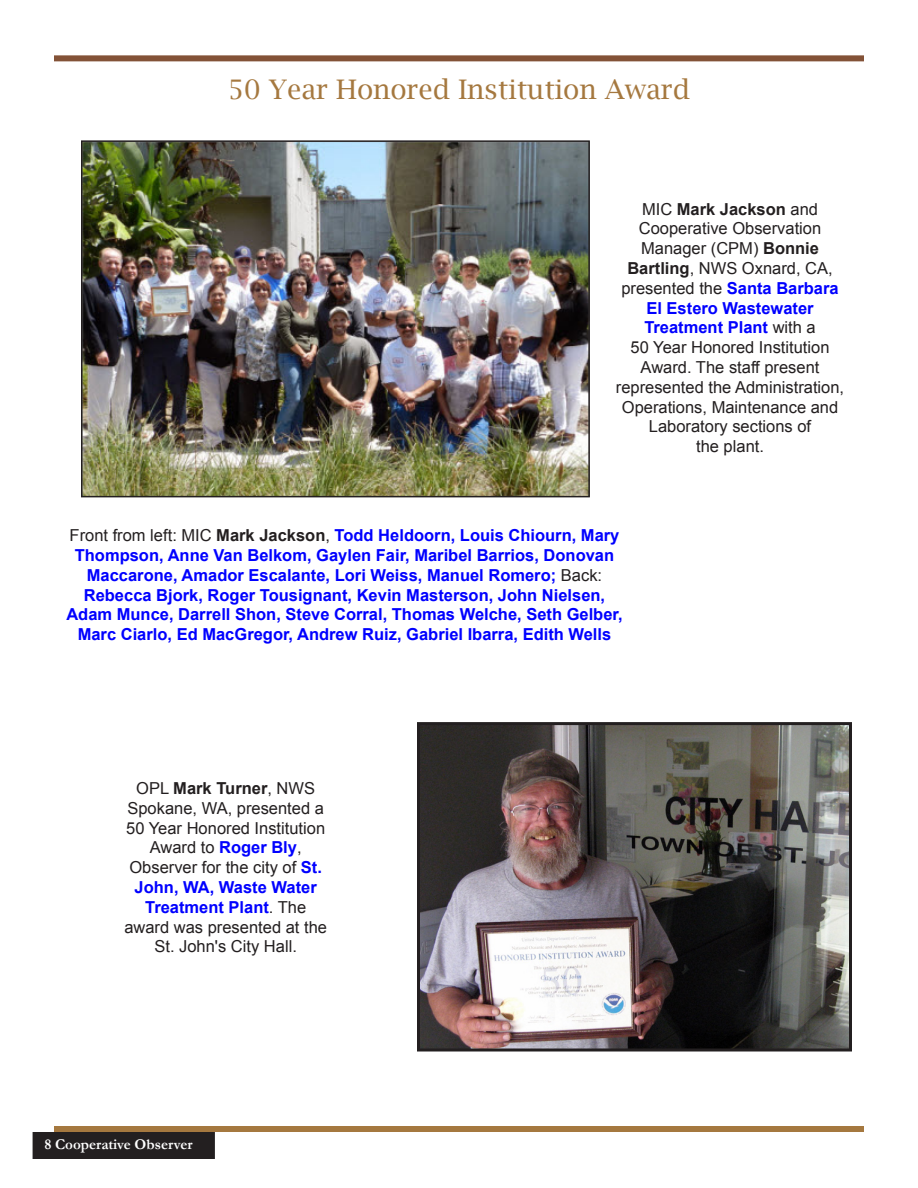
<style>
.page{position:relative;width:918px;height:1188px;background:#fff}
.page>*{position:absolute;margin:0;border:0;box-sizing:border-box;transform-origin:0 0}
.Headline{font:27px "Lucida Bright";color:#a5783f}
.cap1{font:16.5px/19.8px "Arial";color:#231f20;text-align:center}
.cap1-2{font:700 16.5px/19.8px "Arial";color:#00f;text-align:center}
.t1{font:700 15px "Garamond";color:#fff}
.s1{font-weight:700}
.s2{font-weight:700;color:#00f}
.s3{font-weight:400;color:#231f20}
.s4{color:#231f20}
</style>
<div class="page">
<div style="left:33px;top:1133px;width:181px;height:25px;background:#231f20"></div>
<div style="left:33px;top:1132px;width:182px;height:27px;border:2px solid #231f20"></div>
<div style="left:54px;top:1126px;width:810px;height:6px;background:#a5783f"></div>
<div style="left:54px;top:55px;width:810px;height:6px;background:#835237"></div>
<img style="left:84px;top:143px;width:503px;height:351px">
<div style="left:81px;top:140px;width:509px;height:357px;border:2px solid #231f20"></div>
<img style="left:421px;top:726px;width:427px;height:322px">
<div style="left:417px;top:722px;width:435px;height:330px;border:3px solid #231f20"></div>
<p class="Headline" style="left:228px;top:74px;width:464px">50 Year Honored Institution Award</p>
<p class="cap1" style="left:616px;top:199px;width:230px">MIC <span class="s1">Mark Jackson</span> and<br>Cooperative Observation<br>Manager (CPM) <span class="s1">Bonnie<br>Bartling</span>, NWS Oxnard, CA, presented the <span class="s2">Santa Barbara<br>El Estero Wastewater<br>Treatment Plant</span> with a<br>50 Year Honored Institution<br>Award. The staff present represented the Administration,<br>Operations, Maintenance and<br>Laboratory sections of<br>the plant.</p>
<p class="cap1-2" style="left:66px;top:526px;width:558px"><span class="s3">Front from left: MIC</span> <span class="s4">Mark Jackson</span><span class="s3">,</span> Todd Heldoorn, Louis Chiourn, Mary Thompson, Anne Van Belkom, Gaylen Fair, Maribel Barrios, Donovan Maccarone, Amador Escalante, Lori Weiss, Manuel Romero; <span class="s3">Back:<br></span>Rebecca Bjork, Roger Tousignant, Kevin Masterson, John Nielsen, Adam Munce, Darrell Shon, Steve Corral, Thomas Welche, Seth Gelber, Marc Ciarlo, Ed MacGregor, Andrew Ruiz, Gabriel Ibarra, Edith Wells</p>
<p class="cap1" style="left:124px;top:778px;width:204px">OPL <span class="s1">Mark Turner</span>, NWS<br>Spokane, WA, presented a<br>50 Year Honored Institution<br>Award to <span class="s2">Roger Bly</span>,<br>Observer for the city of <span class="s2">St.<br>John, WA, Waste Water<br>Treatment Plant</span>. The award was presented at the<br>St. John's City Hall.</p>
<p class="t1" style="left:44px;top:1134px;width:150px">8 Cooperative Observer</p>
</div>
